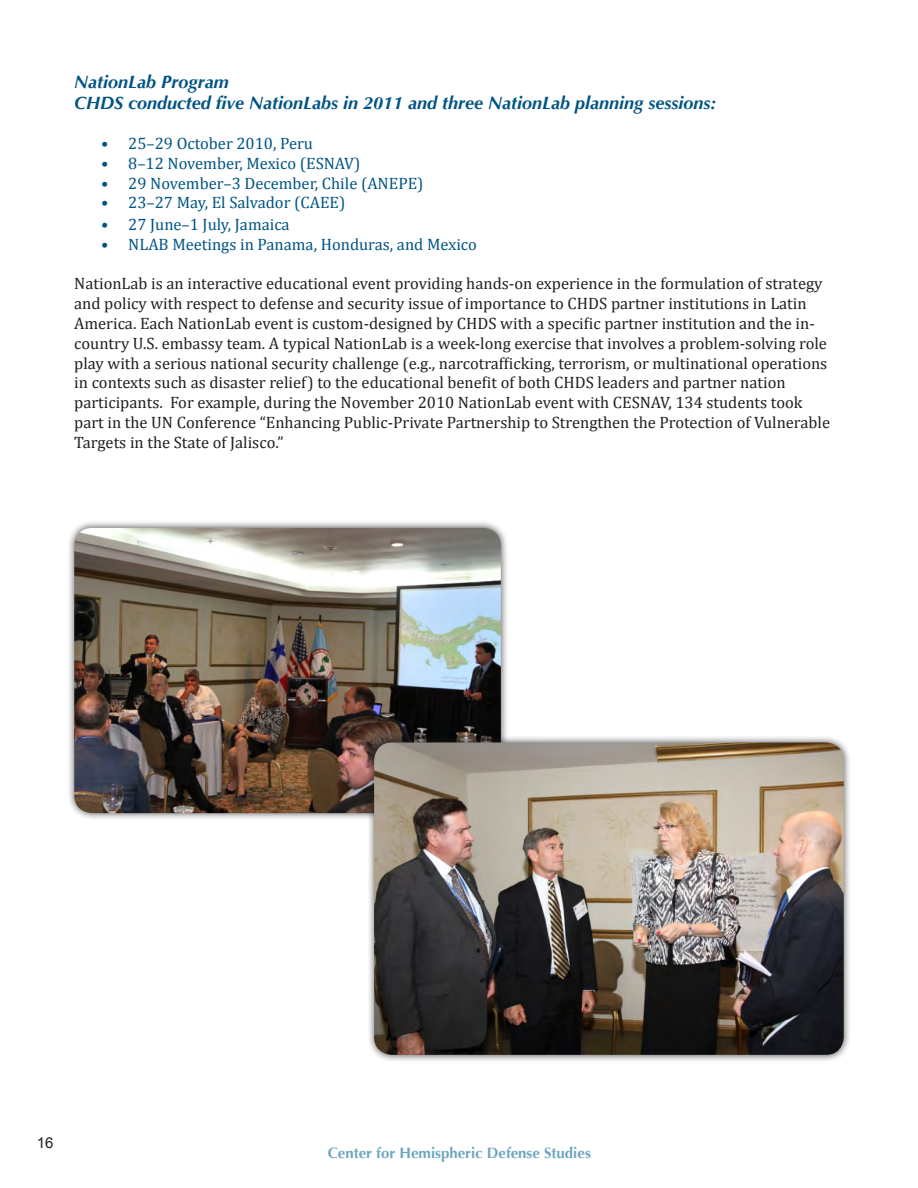
<style>
.page{position:relative;width:918px;height:1188px;background:#fff}
.page>*{position:absolute;margin:0;border:0;box-sizing:border-box;transform-origin:0 0}
.t1{font:italic 700 18px "Optima";color:#005484}
.t2{font:16.5px/19.8px "Cambria";color:#231f20}
.t3{font:16.5px "Cambria";color:#005484}
.t4{font:700 15px "Optima";color:#6da6c0}
.t5{font:15px "Arial";color:#231f20}
</style>
<div class="page">
<div style="left:66px;top:520px;width:443px;height:301px;background:#231f20;opacity:.75"></div>
<img style="left:74px;top:528px;width:427px;height:285px">
<div style="left:366px;top:735px;width:485px;height:327px;background:#231f20;opacity:.75"></div>
<img style="left:374px;top:742px;width:470px;height:313px">
<p class="t1" style="left:74px;top:71px;width:156px">NationLab Program</p>
<p class="t1" style="left:74px;top:93px;width:644px">CHDS conducted five NationLabs in 2011 and three NationLab planning sessions:</p>
<p class="t3" style="left:101px;top:134px;width:213px">• 25–29 October 2010, Peru</p>
<p class="t3" style="left:101px;top:153px;width:261px">• 8–12 November, Mexico (ESNAV)</p>
<p class="t3" style="left:101px;top:173px;width:324px">• 29 November–3 December, Chile (ANEPE)</p>
<p class="t3" style="left:101px;top:193px;width:246px">• 23–27 May, El Salvador (CAEE)</p>
<p class="t3" style="left:101px;top:215px;width:190px">• 27 June–1 July, Jamaica</p>
<p class="t3" style="left:101px;top:234px;width:377px">• NLAB Meetings in Panama, Honduras, and Mexico</p>
<p class="t2" style="left:74px;top:274px;width:757px">NationLab is an interactive educational event providing hands-on experience in the formulation of strategy and policy with respect to defense and security issue of importance to CHDS partner institutions in Latin America. Each NationLab event is custom-designed by CHDS with a specific partner institution and the in&shy;country U.S. embassy team. A typical NationLab is a week-long exercise that involves a problem-solving role play with a serious national security challenge (e.g., narcotrafficking, terrorism, or multinational operations in contexts such as disaster relief) to the educational benefit of both CHDS leaders and partner nation participants. For example, during the November 2010 NationLab event with CESNAV, 134 students took part in the UN Conference “Enhancing Public-Private Partnership to Strengthen the Protection of Vulnerable Targets in the State of Jalisco.”</p>
<p class="t5" style="left:37px;top:1133px;width:18px">16</p>
<p class="t4" style="left:328px;top:1144px;width:264px">Center for Hemispheric Defense Studies</p>
</div>
